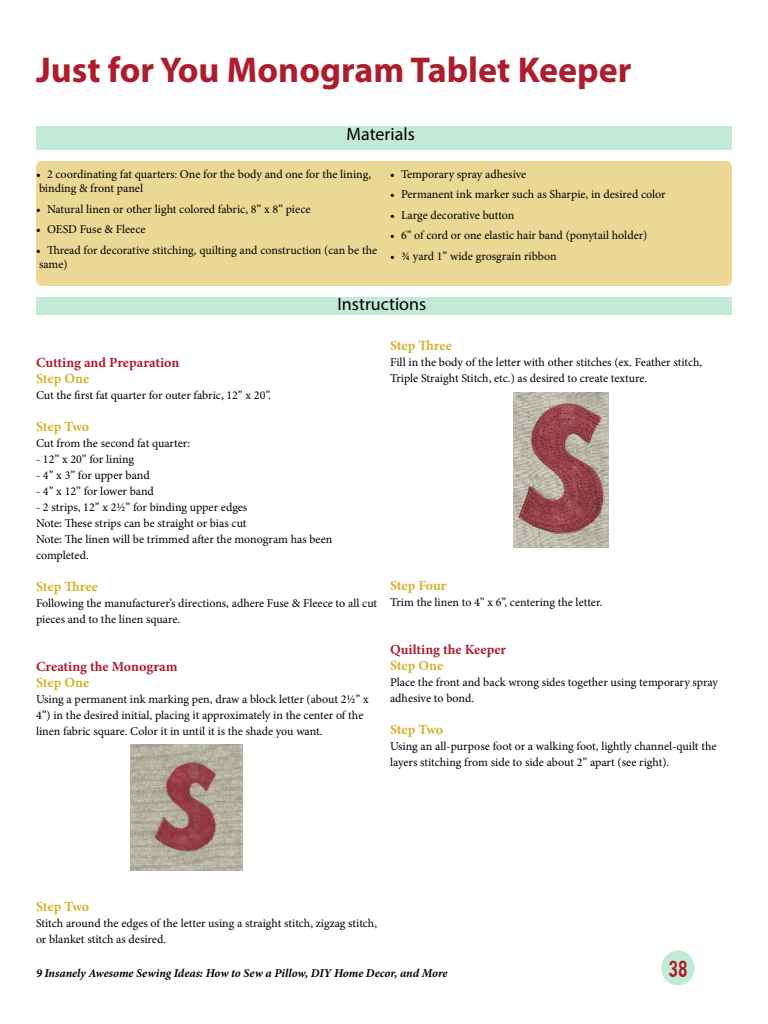
<style>
.page{position:relative;width:768px;height:1024px;background:#fff}
.page>*{position:absolute;margin:0;border:0;box-sizing:border-box;transform-origin:0 0}
.t1{font:700 36px "Myriad Pro";color:#ad1d2d}
.t2{font:18px "Myriad Pro";color:#000}
.t3{font:18px "Bebas";color:#ad1d2d}
.t4{font:700 14px "Minion Pro";letter-spacing:-.01em;color:#d6b22c}
.t5{font:700 14px "Minion Pro";color:#ad1d2d}
.t6{font:12px/16px "Minion Pro";color:#000}
.t7{font:italic 700 12px "Minion Pro";letter-spacing:-.005em;color:#000}
</style>
<div class="page">
<div style="left:661px;top:951px;width:34px;height:34px;background:#c3ead7;border-radius:50%"></div>
<div style="left:36px;top:161px;width:696px;height:125px;background:#ebd895;border-radius:6px"></div>
<img style="left:130px;top:745px;width:113px;height:126px">
<img style="left:514px;top:393px;width:94px;height:155px">
<div style="left:36px;top:127px;width:696px;height:23px;background:#c3ead7"></div>
<div style="left:36px;top:297px;width:696px;height:18px;background:#c3ead7"></div>
<h1 class="t1" style="left:36px;top:46px;width:597px">Just for You Monogram Tablet Keeper</h1>
<h2 class="t2" style="left:347px;top:123px;width:70px">Materials</h2>
<p class="t6" style="left:36px;top:167px;width:337px;line-height:14.4px">• 2 coordinating fat quarters: One for the body and one for the lining, binding &amp; front panel</p>
<p class="t6" style="left:36px;top:201px;width:276px">• Natural linen or other light colored fabric, 8” x 8” piece</p>
<p class="t6" style="left:36px;top:221px;width:111px">• OESD Fuse &amp; Fleece</p>
<p class="t6" style="left:36px;top:243px;width:343px;line-height:14.4px">• Thread for decorative stitching, quilting and construction (can be the same)</p>
<p class="t6" style="left:390px;top:166px;width:138px">• Temporary spray adhesive</p>
<p class="t6" style="left:390px;top:187px;width:277px">• Permanent ink marker such as Sharpie, in desired color</p>
<p class="t6" style="left:390px;top:207px;width:126px">• Large decorative button</p>
<p class="t6" style="left:390px;top:227px;width:259px">• 6” of cord or one elastic hair band (ponytail holder)</p>
<p class="t6" style="left:390px;top:248px;width:168px">• ¾ yard 1” wide grosgrain ribbon</p>
<h2 class="t2" style="left:337px;top:293px;width:90px">Instructions</h2>
<p class="t5" style="left:36px;top:353px;width:145px">Cutting and Preparation</p>
<p class="t4" style="left:36px;top:369px;width:55px">Step One</p>
<p class="t6" style="left:36px;top:388px;width:237px">Cut the first fat quarter for outer fabric, 12” x 20”.</p>
<p class="t4" style="left:36px;top:417px;width:55px">Step Two</p>
<p class="t6" style="left:36px;top:436px;width:156px">Cut from the second fat quarter:</p>
<p class="t6" style="left:36px;top:452px;width:100px">- 12” x 20” for lining</p>
<p class="t6" style="left:36px;top:468px;width:115px">- 4” x 3” for upper band</p>
<p class="t6" style="left:36px;top:484px;width:119px">- 4” x 12” for lower band</p>
<p class="t6" style="left:36px;top:500px;width:298px">- 2 strips, 12” x 2½” for binding upper edges<br>Note: These strips can be straight or bias cut<br>Note: The linen will be trimmed after the monogram has been completed.</p>
<p class="t4" style="left:36px;top:577px;width:63px">Step Three</p>
<p class="t6" style="left:36px;top:596px;width:343px">Following the manufacturer’s directions, adhere Fuse &amp; Fleece to all cut pieces and to the linen square.</p>
<p class="t5" style="left:36px;top:657px;width:143px">Creating the Monogram</p>
<p class="t4" style="left:36px;top:673px;width:55px">Step One</p>
<p class="t6" style="left:36px;top:692px;width:334px">Using a permanent ink marking pen, draw a block letter (about 2½” x<br>4”) in the desired initial, placing it approximately in the center of the linen fabric square. Color it in until it is the shade you want.</p>
<p class="t4" style="left:390px;top:336px;width:63px">Step Three</p>
<p class="t6" style="left:390px;top:354px;width:314px">Fill in the body of the letter with other stitches (ex. Feather stitch,<br>Triple Straight Stitch, etc.) as desired to create texture.</p>
<p class="t4" style="left:390px;top:576px;width:58px">Step Four</p>
<p class="t6" style="left:390px;top:594px;width:214px">Trim the linen to 4” x 6”, centering the letter.</p>
<p class="t5" style="left:390px;top:640px;width:118px">Quilting the Keeper</p>
<p class="t4" style="left:390px;top:656px;width:55px">Step One</p>
<p class="t6" style="left:390px;top:674px;width:330px">Place the front and back wrong sides together using temporary spray adhesive to bond.</p>
<p class="t4" style="left:390px;top:720px;width:55px">Step Two</p>
<p class="t6" style="left:390px;top:738px;width:328px">Using an all-purpose foot or a walking foot, lightly channel-quilt the layers stitching from side to side about 2” apart (see right).</p>
<p class="t4" style="left:36px;top:897px;width:55px">Step Two</p>
<p class="t6" style="left:36px;top:916px;width:343px">Stitch around the edges of the letter using a straight stitch, zigzag stitch, or blanket stitch as desired.</p>
<p class="t7" style="left:36px;top:964px;width:413px">9 Insanely Awesome Sewing Ideas: How to Sew a Pillow, DIY Home Decor, and More</p>
<h2 class="t3" style="left:668px;top:956px;width:21px">38</h2>
</div>
